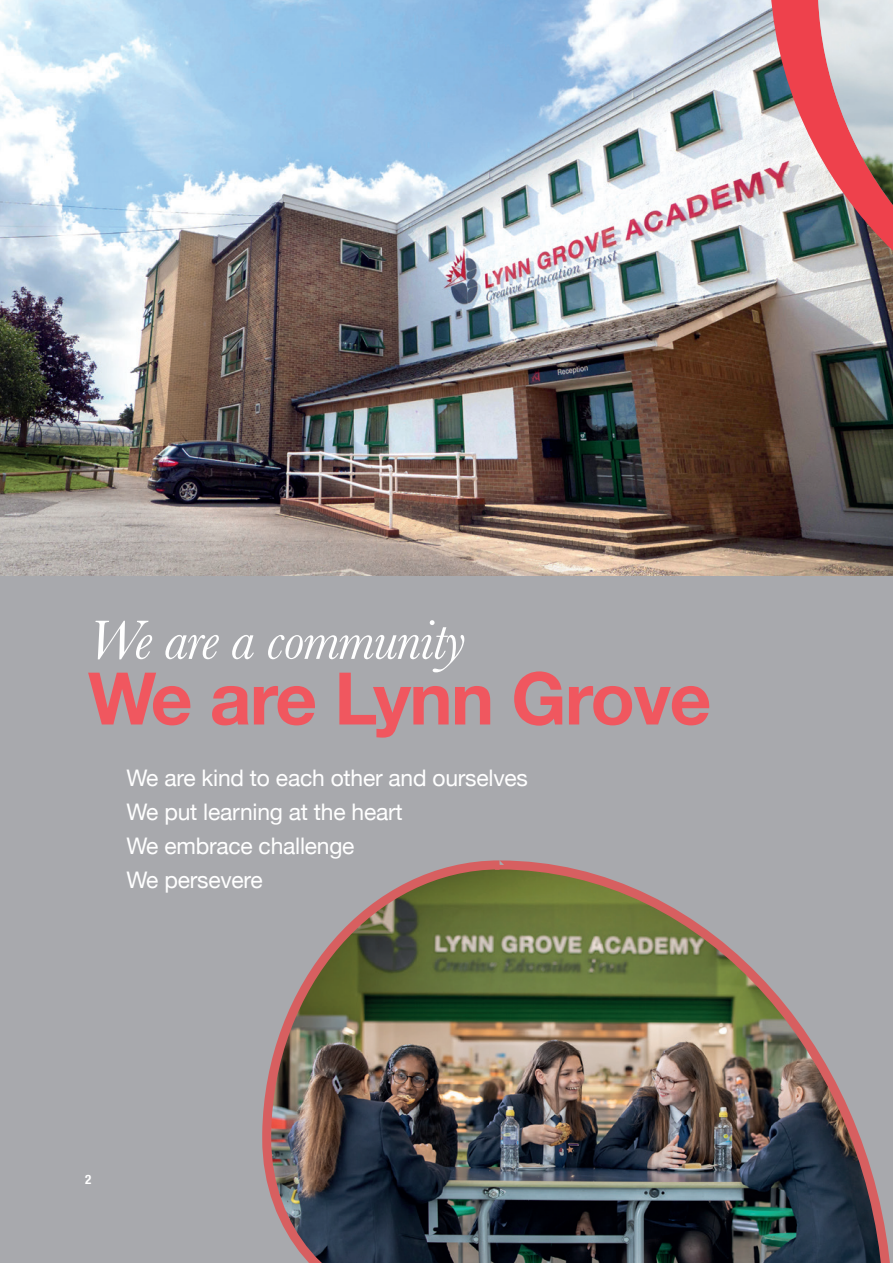
<style>
.page{position:relative;width:893px;height:1263px;background:#fff}
.page>*{position:absolute;margin:0;border:0;box-sizing:border-box;transform-origin:0 0}
.t1{font:700 72.6px "Helvetica Neue";letter-spacing:-.02em;color:#f0575f}
.t2{font:italic 57px "Baskerville";letter-spacing:-.02em;color:#fff}
.t3{font:22.8px/34.3px "Helvetica Neue";letter-spacing:-.01em;color:#fff}
.t4{font:700 condensed 13.05px "Helvetica Neue";color:#fff}
</style>
<div class="page">
<img style="left:0;top:0;width:893px;height:577px">
<div style="left:0;top:577px;width:893px;height:686px;background:#a8a9ad"></div>
<img style="left:770px;top:0;width:123px;height:372px">
<img style="left:818px;top:205px;width:75px;height:141px">
<img style="left:818px;top:0;width:75px;height:205px">
<img style="left:262px;top:860px;width:628px;height:403px">
<h2 class="t2" style="left:88px;top:602px;width:379px">We are a community</h2>
<h1 class="t1" style="left:88px;top:642px;width:625px">We are Lynn Grove</h1>
<p class="t3" style="left:127px;top:762px;width:403px">We are kind to each other and ourselves<br>We put learning at the heart<br>We embrace challenge<br>We persevere</p>
<p class="t4" style="left:85px;top:1169px;width:8px">2</p>
</div>
